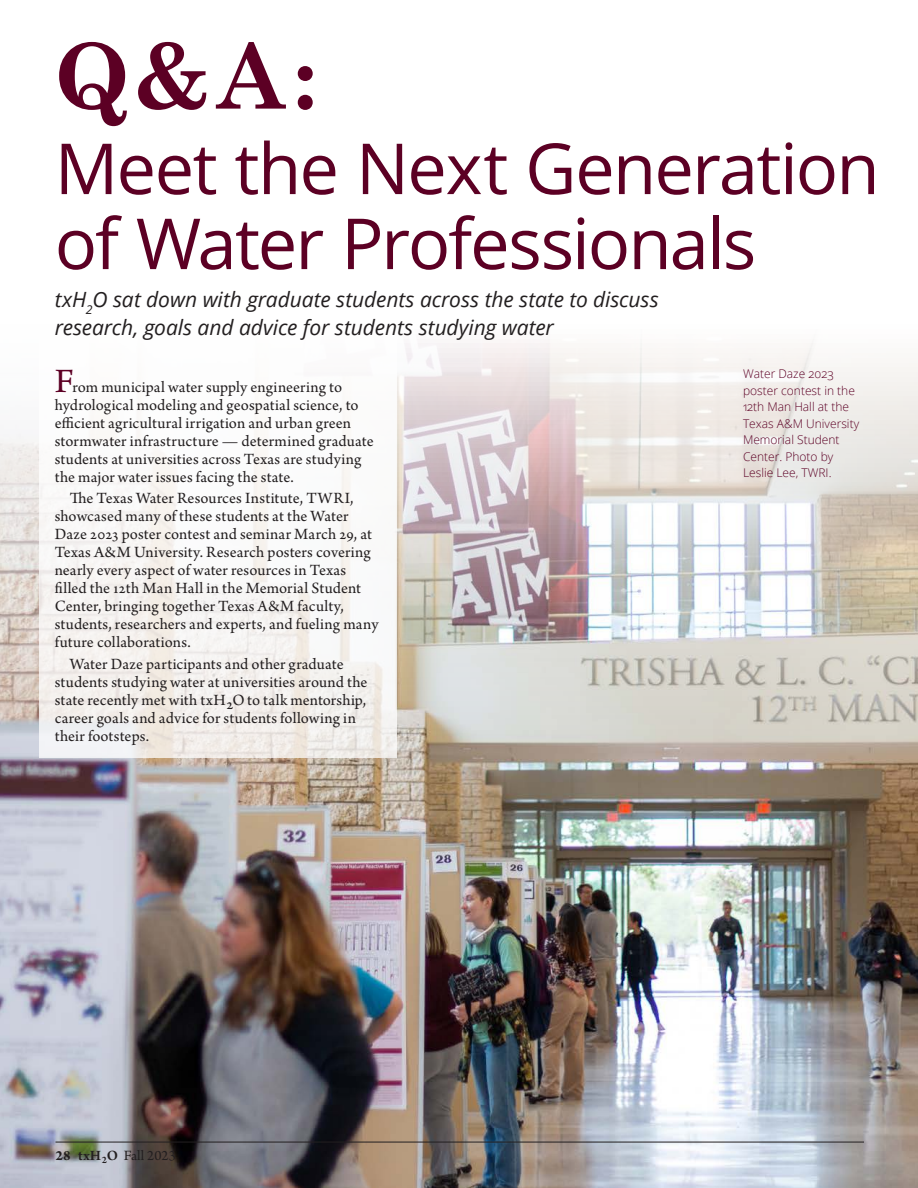
<style>
.page{position:relative;width:918px;height:1188px;background:#fff}
.page>*{position:absolute;margin:0;border:0;box-sizing:border-box;transform-origin:0 0}
.t1{font:700 90px "Century Schoolbook";color:#5c0024}
.t2{font:70.5px/75px "Open Sans";letter-spacing:-.025em;color:#5c0024}
.Deck{font:italic 21px/28.5px "Open Sans";letter-spacing:-.005em;color:#231f20}
.body{font:16.5px/18px "Arno Pro";letter-spacing:.005em;color:#231f20}
.body_no_indent{font:16.5px/18px "Arno Pro";letter-spacing:.01em;color:#231f20}
.t3{font:15px "Arno Pro";color:#231f20}
.t4{font:300 12px/16.5px "Open Sans";color:#5c0024}
.s1{font-size:36px;color:#5c0024}
.s2{font-weight:700}
.s3{font-weight:600}
</style>
<div class="page">
<img style="left:0;top:343px;width:918px;height:845px">
<hr style="left:56px;top:1142px;width:808px;height:1px;background:#231f20">
<svg style="left:39px;top:343px;width:358px;height:415px"></svg>
<p class="t1" style="left:55px;top:6px;width:264px">Q&amp;A:</p>
<p class="t2" style="left:55px;top:129px;width:826px">Meet the Next Generation of Water Professionals</p>
<p class="Deck" style="left:55px;top:284px;width:605px">txH<sub>2</sub>O sat down with graduate students across the state to discuss research, goals and advice for students studying water</p>
<p class="body_no_indent" style="left:55px;top:379px;width:320px"><span class="s1">F</span>rom municipal water supply engineering to hydrological modeling and geospatial science, to efficient agricultural irrigation and urban green stormwater infrastructure — determined graduate students at universities across Texas are studying the major water issues facing the state.</p>
<p class="body" style="left:55px;top:490px;width:325px;text-indent:15px">The Texas Water Resources Institute, TWRI, showcased many of these students at the Water Daze 2023 poster contest and seminar March 29, at Texas A&amp;M University. Research posters covering nearly every aspect of water resources in Texas filled the 12th Man Hall in the Memorial Student Center, bringing together Texas A&amp;M faculty, students, researchers and experts, and fueling many future collaborations.</p>
<p class="body" style="left:55px;top:655px;width:314px;text-indent:15px">Water Daze participants and other graduate students studying water at universities around the state recently met with txH2O to talk mentorship, career goals and advice for students following in their footsteps.</p>
<p class="t4" style="left:743px;top:365px;width:118px">Water Daze 2023 poster contest in the<br>12th Man Hall at the<br>Texas A&amp;M University<br>Memorial Student<br>Center. Photo by<br>Leslie Lee, TWRI.</p>
<p class="t3" style="left:56px;top:1147px;width:122px"><span class="s2">28</span> <span class="s3">txH</span><sub>2</sub><span class="s3">O</span> Fall 2023</p>
</div>
